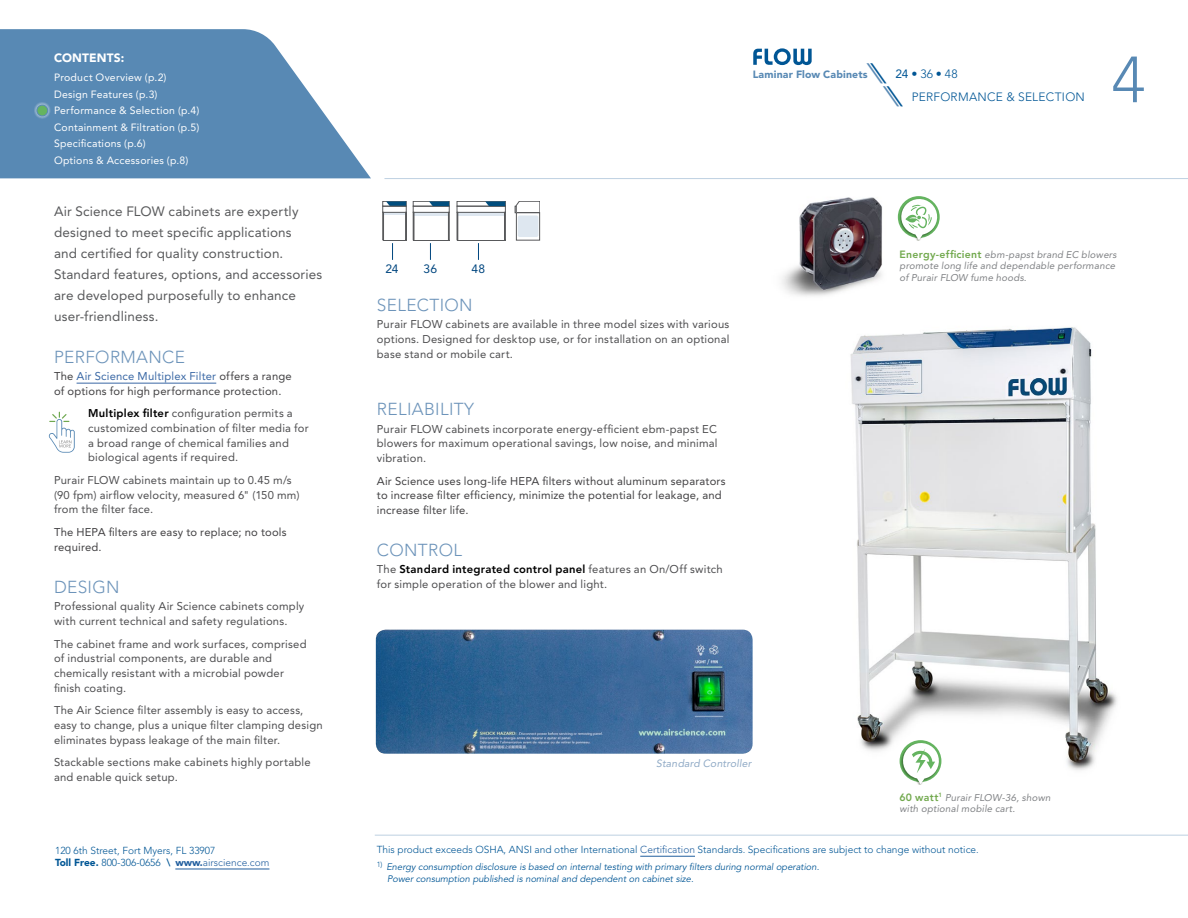
<style>
.page{position:relative;width:1188px;height:918px;background:#fff}
.page>*{position:absolute;margin:0;border:0;box-sizing:border-box;transform-origin:0 0}
.t1{font:300 64.5px "Avenir LT Std";color:#5889b4}
.t2{font:300 17.25px "Avenir LT Std";letter-spacing:.02em;color:#6d94ba}
.t3{font:13.5px/21px "Avenir LT Std";letter-spacing:.01em;color:#58595b}
.t4{font:12.15px "Avenir LT Std";color:#00467f}
.t5{font:300 12px/22.4px "Avenir LT Std";letter-spacing:.025em;color:#005695}
.t6{font:900 12px "Avenir LT Std";letter-spacing:.01em;color:#fff}
.t7{font:11.25px/14.7px "Avenir LT Std";letter-spacing:.02em;color:#4d4d4f}
.t8{font:11.25px/14.7px "Avenir LT Std";letter-spacing:.02em;color:#414042}
.t9{font:10.5px/16.5px "Avenir LT Std";letter-spacing:.02em;color:#fff}
.t10{font:900 10.5px "Avenir LT Std";letter-spacing:.02em;color:#5889b4}
.t11{font:italic 10.5px "Avenir LT Std";letter-spacing:.015em;color:#90aac6}
.t12{font:300 10.2px/12px "Avenir LT Std";color:#005695}
.t13{font:italic 9.75px/11.7px "Avenir LT Std";letter-spacing:.02em;color:#808285}
.t14{font:italic 9.3px/12px "Avenir LT Std";color:#005695}
.s1{color:#3a68a5}
.s2{font-weight:800;color:#000}
.s3{font-family:"ITC Avant Garde Std";font-weight:400;font-style:italic;font-size:24px;color:#5889b4}
.s4{font-family:"ITC Avant Garde Std";font-weight:400;font-style:italic;font-size:24px}
.s5{font-weight:400}
.s6{font-weight:800;font-style:normal;font-size:10.5px;color:#72a94e}
.s7{font-weight:900}
.s8{font-weight:800}
.s9{font-weight:900;color:#215e9e}
.s10{color:#215e9e}
</style>
<div class="page">
<svg style="left:753px;top:48px;width:59px;height:17px"></svg>
<img style="left:850px;top:327px;width:267px;height:443px">
<hr style="left:384px;top:178px;width:804px;height:1px;background:#5889b4">
<svg style="left:0;top:29px;width:371px;height:149px;background:#709abf"></svg>
<hr style="left:175px;top:869px;width:94px;height:1px;background:#215e9e">
<hr style="left:640px;top:856px;width:55px;height:1px;background:#215e9e">
<hr style="left:375px;top:835px;width:813px;height:1px;background:#5889b4">
<svg style="left:34px;top:102px;width:17px;height:17px"></svg>
<div style="left:37px;top:105px;width:11px;height:11px;background:#65b460;border-radius:50%"></div>
<div style="left:37px;top:105px;width:11px;height:11px;border:1px solid #5889b4;border-radius:50%"></div>
<img style="left:376px;top:630px;width:377px;height:124px">
<svg style="left:430px;top:243px;width:1px;height:17px"></svg>
<svg style="left:478px;top:243px;width:1px;height:17px"></svg>
<hr style="left:77px;top:383px;width:139px;height:1px;background:#3a68a5">
<div style="left:383px;top:201px;width:23px;height:5px;border:1px solid #58595b"></div>
<svg style="left:383px;top:212px;width:24px;height:48px"></svg>
<svg style="left:386px;top:201px;width:20px;height:5px"></svg>
<div style="left:383px;top:206px;width:23px;height:7px;border:1px solid #58595b"></div>
<div style="left:413px;top:201px;width:36px;height:5px;border:1px solid #58595b"></div>
<hr style="left:414px;top:213px;width:34px;height:3px;background:#5889b4">
<svg style="left:413px;top:213px;width:1px;height:27px"></svg>
<svg style="left:448px;top:213px;width:1px;height:27px"></svg>
<hr style="left:413px;top:240px;width:36px;height:1px;background:#58595b">
<div style="left:413px;top:206px;width:36px;height:7px;border:1px solid #58595b"></div>
<svg style="left:429px;top:201px;width:20px;height:5px"></svg>
<div style="left:457px;top:201px;width:49px;height:5px;border:1px solid #58595b"></div>
<hr style="left:458px;top:213px;width:46px;height:3px;background:#5889b4">
<svg style="left:457px;top:213px;width:1px;height:27px"></svg>
<div style="left:504px;top:212px;width:2px;height:28px;border:1px solid #58595b"></div>
<hr style="left:457px;top:240px;width:48px;height:1px;background:#58595b">
<div style="left:457px;top:206px;width:49px;height:7px;border:1px solid #58595b"></div>
<svg style="left:485px;top:201px;width:20px;height:5px"></svg>
<div style="left:516px;top:212px;width:24px;height:28px;border:1px solid #58595b"></div>
<svg style="left:515px;top:201px;width:25px;height:12px"></svg>
<div style="left:518px;top:215px;width:20px;height:22px;background:#dee7f0;border-radius:2px"></div>
<svg style="left:48px;top:412px;width:27px;height:41px"></svg>
<img style="left:898px;top:740px;width:45px;height:45px">
<svg style="left:901px;top:741px;width:40px;height:43px"></svg>
<img style="left:913px;top:196px;width:27px;height:45px">
<svg style="left:898px;top:197px;width:41px;height:43px"></svg>
<img style="left:782px;top:197px;width:100px;height:99px">
<p class="t6" style="left:54px;top:51px;width:72px">CONTENTS:</p>
<p class="t9" style="left:54px;top:69px;width:147px">Product Overview (p.2)<br>Design Features (p.3)<br>Performance &amp; Selection (p.4)<br>Containment &amp; Filtration (p.5)<br>Specifications (p.6)<br>Options &amp; Accessories (p.8)</p>
<p class="t3" style="left:54px;top:200px;width:270px">Air Science FLOW cabinets are expertly designed to meet specific applications<br>and certified for quality construction.<br>Standard features, options, and accessories are developed purposefully to enhance user-friendliness.</p>
<h2 class="t2" style="left:54px;top:347px;width:132px">PERFORMANCE</h2>
<p class="t8" style="left:54px;top:369px;width:239px">The <span class="s1">Air Science Multiplex Filter</span> offers a range of options for high performance protection.</p>
<p class="t7" style="left:88px;top:406px;width:222px"><span class="s2">Multiplex filter</span> configuration permits a customized combination of filter media for a broad range of chemical families and biological agents if required.</p>
<p class="t7" style="left:54px;top:473px;width:247px">Purair FLOW cabinets maintain up to 0.45 m/s (90 fpm) airflow velocity, measured 6" (150 mm) from the filter face.</p>
<p class="t8" style="left:54px;top:525px;width:234px">The HEPA filters are easy to replace; no tools required.</p>
<h2 class="t2" style="left:54px;top:577px;width:67px">DESIGN</h2>
<p class="t7" style="left:54px;top:599px;width:252px">Professional quality Air Science cabinets comply with current technical and safety regulations.</p>
<p class="t7" style="left:54px;top:637px;width:254px">The cabinet frame and work surfaces, comprised of industrial components, are durable and chemically resistant with a microbial powder finish coating.</p>
<p class="t7" style="left:54px;top:703px;width:270px">The Air Science filter assembly is easy to access, easy to change, plus a unique filter clamping design eliminates bypass leakage of the main filter.</p>
<p class="t7" style="left:54px;top:755px;width:258px">Stackable sections make cabinets highly portable and enable quick setup.</p>
<p class="t10" style="left:753px;top:68px;width:117px">Laminar Flow Cabinets</p>
<p class="t5" style="left:887px;top:63px;width:199px;text-indent:-16px"><span class="s3">\</span><span class="s4">\</span><span class="s5">24</span> • 36 • 48<br><span class="s3">\</span><span class="s4">\</span>PERFORMANCE &amp; SELECTION</p>
<h1 class="t1" style="left:1112px;top:42px;width:35px">4</h1>
<p class="t4" style="left:386px;top:261px;width:15px">24</p>
<p class="t4" style="left:424px;top:261px;width:15px">36</p>
<p class="t4" style="left:472px;top:261px;width:15px">48</p>
<h2 class="t2" style="left:377px;top:295px;width:97px">SELECTION</h2>
<p class="t7" style="left:377px;top:317px;width:354px;text-align:justify">Purair FLOW cabinets are available in three model sizes with various options. Designed for desktop use, or for installation on an optional base stand or mobile cart.</p>
<h2 class="t2" style="left:377px;top:399px;width:99px">RELIABILITY</h2>
<p class="t7" style="left:377px;top:421px;width:342px;text-align:justify">Purair FLOW cabinets incorporate energy-efficient ebm-papst EC blowers for maximum operational savings, low noise, and minimal vibration.</p>
<p class="t8" style="left:377px;top:473px;width:350px">Air Science uses long-life HEPA filters without aluminum separators to increase filter efficiency, minimize the potential for leakage, and increase filter life.</p>
<h2 class="t2" style="left:377px;top:540px;width:87px">CONTROL</h2>
<p class="t7" style="left:377px;top:562px;width:347px">The <span class="s2">Standard integrated control panel</span> features an On/Off switch for simple operation of the blower and light.</p>
<p class="t13" style="left:900px;top:249px;width:219px"><span class="s6">Energy-efficient</span> ebm-papst brand EC blowers promote long life and dependable performance of Purair FLOW fume hoods.</p>
<p class="t11" style="left:656px;top:757px;width:97px">Standard Controller</p>
<p class="t13" style="left:900px;top:792px;width:153px"><span class="s6">60 watt</span><sup>1</sup> Purair FLOW-36, shown with optional mobile cart.</p>
<p class="t12" style="left:55px;top:845px;width:216px">120 6th Street, Fort Myers, FL 33907<br><span class="s7">Toll Free.</span> 800-306-0656 <span class="s8">\</span> <span class="s9">www.</span><span class="s10">airscience.com</span></p>
<p class="t12" style="left:377px;top:844px;width:604px">This product exceeds OSHA, ANSI and other International <span class="s10">Certification</span> Standards. Specifications are subject to change without notice.</p>
<p class="t14" style="left:387px;top:861px;width:434px;text-indent:-10px"><sup>1)</sup> Energy consumption disclosure is based on internal testing with primary filters during normal operation.<br>Power consumption published is nominal and dependent on cabinet size.</p>
</div>
